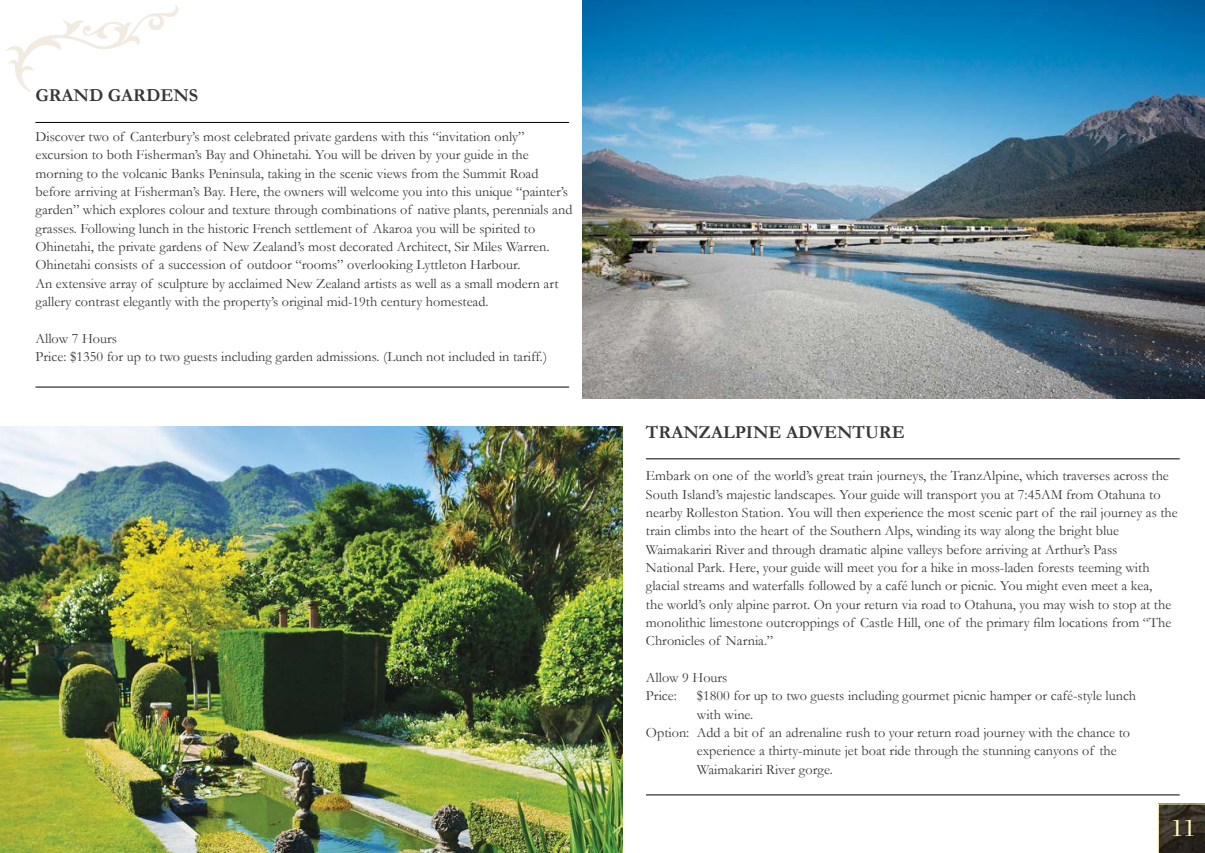
<style>
.page{position:relative;width:1205px;height:853px;background:#fff}
.page>*{position:absolute;margin:0;border:0;box-sizing:border-box;transform-origin:0 0}
.t1{font:24.38px "Bodoni";color:#fff8c1}
.t2{font:700 18.38px "Garamond";color:#383839}
.t3{font:700 18.25px "Garamond";color:#383839}
.t4{font:14.25px/18.4px "Garamond";color:#383839}
</style>
<div class="page">
<svg style="left:5px;top:5px;width:173px;height:87px"></svg>
<img style="left:0;top:426px;width:622px;height:426px">
<hr style="left:35px;top:122px;width:534px;height:1px;background:#000">
<hr style="left:35px;top:386px;width:534px;height:1px;background:#000">
<img style="left:583px;top:0;width:622px;height:398px">
<hr style="left:646px;top:458px;width:533px;height:1px;background:#000">
<hr style="left:646px;top:794px;width:533px;height:1px;background:#000">
<svg style="left:1158px;top:803px;width:47px;height:49px;background:#3c352a"></svg>
<p class="t3" style="left:35px;top:84px;width:164px">GRAND GARDENS</p>
<p class="t4" style="left:35px;top:127px;width:538px">Discover two of Canterbury’s most celebrated private gardens with this “invitation only” excursion to both Fisherman’s Bay and Ohinetahi. You will be driven by your guide in the morning to the volcanic Banks Peninsula, taking in the scenic views from the Summit Road before arriving at Fisherman’s Bay. Here, the owners will welcome you into this unique “painter’s garden” which explores colour and texture through combinations of native plants, perennials and grasses. Following lunch in the historic French settlement of Akaroa you will be spirited to Ohinetahi, the private gardens of New Zealand’s most decorated Architect, Sir Miles Warren.<br>Ohinetahi consists of a succession of outdoor “rooms” overlooking Lyttleton Harbour.<br>An extensive array of sculpture by acclaimed New Zealand artists as well as a small modern art gallery contrast elegantly with the property’s original mid-19th century homestead.</p>
<p class="t4" style="left:35px;top:328px;width:513px">Allow 7 Hours<br>Price: $1350 for up to two guests including garden admissions. (Lunch not included in tariff.)</p>
<p class="t2" style="left:646px;top:420px;width:260px">TRANZALPINE ADVENTURE</p>
<p class="t4" style="left:646px;top:466px;width:533px">Embark on one of the world’s great train journeys, the TranzAlpine, which traverses across the South Island’s majestic landscapes. Your guide will transport you at 7:45AM from Otahuna to nearby Rolleston Station. You will then experience the most scenic part of the rail journey as the train climbs into the heart of the Southern Alps, winding its way along the bright blue Waimakariri River and through dramatic alpine valleys before arriving at Arthur’s Pass<br>National Park. Here, your guide will meet you for a hike in moss-laden forests teeming with glacial streams and waterfalls followed by a café lunch or picnic. You might even meet a kea,<br>the world’s only alpine parrot. On your return via road to Otahuna, you may wish to stop at the monolithic limestone outcroppings of Castle Hill, one of the primary film locations from “The Chronicles of Narnia.”</p>
<p class="t4" style="left:646px;top:668px;width:83px">Allow 9 Hours<br>Price:</p>
<p class="t4" style="left:697px;top:686px;width:441px">$1800 for up to two guests including gourmet picnic hamper or café-style lunch</p>
<p class="t4" style="left:697px;top:704px;width:58px">with wine.</p>
<p class="t4" style="left:646px;top:722px;width:486px">Option: Add a bit of an adrenaline rush to your return road journey with the chance to</p>
<p class="t4" style="left:697px;top:741px;width:421px">experience a thirty-minute jet boat ride through the stunning canyons of the</p>
<p class="t4" style="left:697px;top:759px;width:138px">Waimakariri River gorge.</p>
<h1 class="t1" style="left:1171px;top:814px;width:26px">11</h1>
</div>
